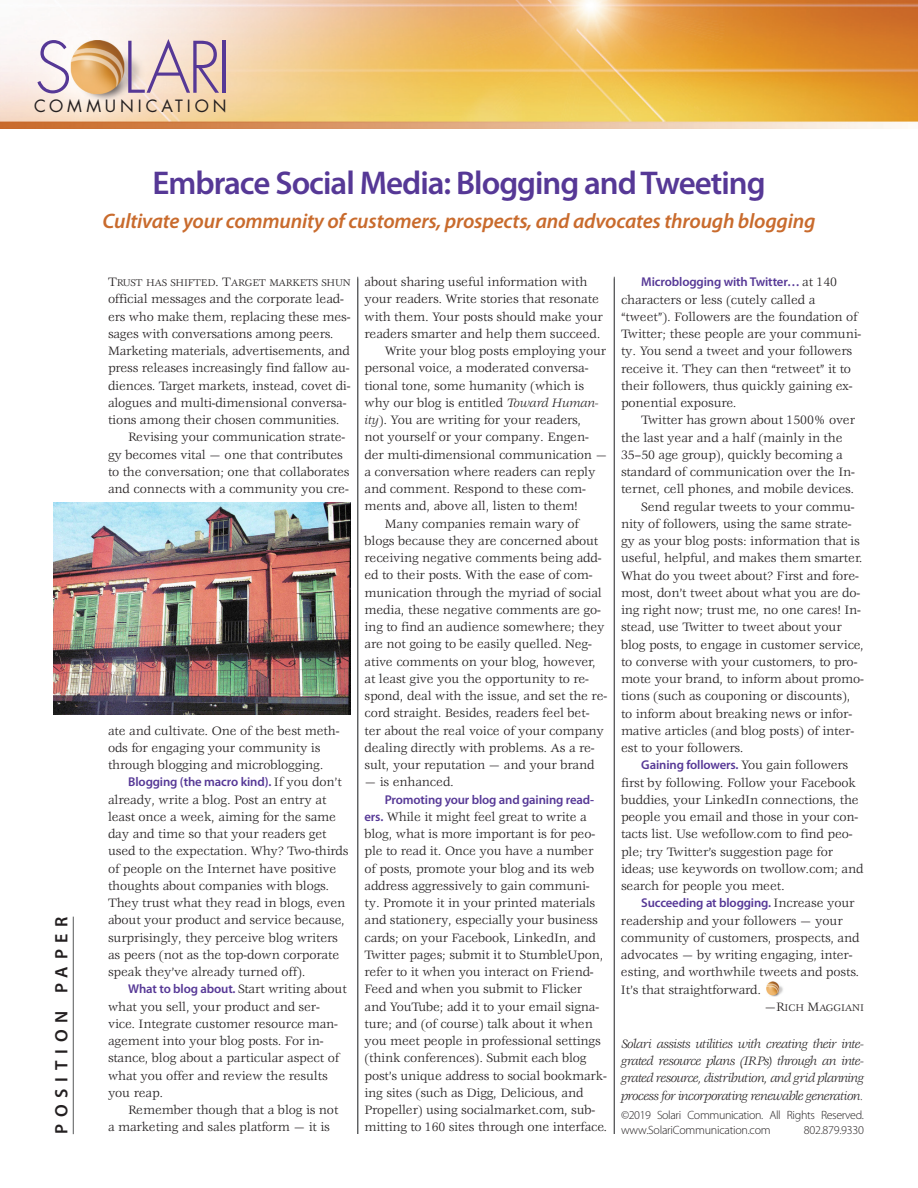
<style>
.page{position:relative;width:918px;height:1188px;background:#fff}
.page>*{position:absolute;margin:0;border:0;box-sizing:border-box;transform-origin:0 0}
.t1{font:300 69px "Futura";color:#563896}
.heading{font:600 33px "Myriad Pro";letter-spacing:-.03em;color:#563896}
.subheading{font:italic 600 21px "Myriad Pro";letter-spacing:-.01em;color:#c96b2d}
.t2{font:600 18px "Myriad Pro";letter-spacing:.38em;color:#231f20}
.t3{font:16.5px "Futura";letter-spacing:.24em;color:#231f20}
.body_text{font:13.35px/17.2px "Veljovic";letter-spacing:-.01em;color:#231f20}
.First_paragraph{font:13.35px/17.2px "Veljovic";letter-spacing:-.015em;color:#231f20}
.t4{font:italic 13.35px/17.2px "Veljovic";letter-spacing:-.04em;color:#231f20;text-align:justify}
.body_text-2{font:600 12.75px "Myriad Pro";letter-spacing:-.01em;color:#563896}
.t5{font:300 12px/15px "Myriad Pro";letter-spacing:-.03em;color:#231f20}
.First_paragraph-2{font:10.65px "Veljovic Book SC800";letter-spacing:-.02em;color:#231f20}
.attribute{font:10.65px "Veljovic Book SC800";letter-spacing:-.015em;color:#231f20}
.s1{font-size:13.35px}
.s2{font-family:"Veljovic";font-weight:400;font-size:13.35px;color:#231f20}
.s3{font-family:"Myriad Pro";font-weight:600;font-size:12.75px;color:#563896}
.s4{font-style:italic}
</style>
<div class="page">
<hr style="left:73px;top:917px;width:1px;height:217px;background:#57585a">
<hr style="left:357px;top:277px;width:1px;height:857px;background:#57585a">
<hr style="left:614px;top:277px;width:1px;height:857px;background:#57585a">
<img style="left:766px;top:982px;width:17px;height:15px">
<img style="left:53px;top:502px;width:298px;height:212px">
<img style="left:0;top:0;width:918px;height:128px">
<p class="t1" style="left:34px;top:23px;width:199px">S LARI</p>
<p class="t3" style="left:34px;top:94px;width:194px">COMMUNICATION</p>
<h3 class="t2" style="left:51px;top:1134px;width:219px;rotate:-90deg">POSITION PAPER</h3>
<p class="heading" style="left:152px;top:164px;width:615px">Embrace Social Media: Blogging and Tweeting</p>
<p class="subheading" style="left:103px;top:209px;width:714px">Cultivate your community of customers, prospects, and advocates through blogging</p>
<p class="First_paragraph-2" style="left:108px;top:277px;width:244px"><span class="s1">T</span>RUST HAS SHIFTED<span class="s1">. T</span>ARGET MARKETS SHUN</p>
<p class="First_paragraph" style="left:108px;top:291px;width:244px">official messages and the corporate lead&shy;ers who make them, replacing these mes&shy;sages with conversations among peers.<br>Marketing materials, advertisements, and press releases increasingly find fallow au&shy;diences. Target markets, instead, covet di&shy;alogues and multi-dimensional conversa&shy;tions among their chosen communities.</p>
<p class="body_text" style="left:108px;top:429px;width:243px;text-indent:20px">Revising your communication strate&shy;gy becomes vital — one that contributes to the conversation; one that collaborates and connects with a community you cre-</p>
<p class="body_text" style="left:108px;top:723px;width:233px">ate and cultivate. One of the best meth&shy;ods for engaging your community is through blogging and microblogging.</p>
<p class="body_text-2" style="left:128px;top:775px;width:215px">Blogging (the macro kind). <span class="s2">If you don’t</span></p>
<p class="body_text" style="left:108px;top:792px;width:242px">already, write a blog. Post an entry at least once a week, aiming for the same day and time so that your readers get used to the expectation. Why? Two-thirds of people on the Internet have positive thoughts about companies with blogs.<br>They trust what they read in blogs, even about your product and service because, surprisingly, they perceive blog writers as peers (not as the top-down corporate speak they’ve already turned off).</p>
<p class="body_text" style="left:108px;top:981px;width:240px;text-indent:20px"><span class="s3">What to blog about.</span> Start writing about what you sell, your product and ser&shy;vice. Integrate customer resource man&shy;agement into your blog posts. For in&shy;stance, blog about a particular aspect of what you offer and review the results you reap.</p>
<p class="body_text" style="left:108px;top:1102px;width:232px;text-indent:20px">Remember though that a blog is not a marketing and sales platform — it is</p>
<p class="body_text" style="left:364px;top:274px;width:240px">about sharing useful information with your readers. Write stories that resonate with them. Your posts should make your readers smarter and help them succeed.</p>
<p class="body_text" style="left:364px;top:343px;width:244px;text-indent:20px">Write your blog posts employing your personal voice, a moderated conversa&shy;tional tone, some humanity (which is why our blog is entitled <span class="s4">Toward Human&shy;ity</span>). You are writing for your readers,<br>not yourself or your company. Engen&shy;der multi-dimensional communication — a conversation where readers can reply and comment. Respond to these com&shy;ments and, above all, listen to them!</p>
<p class="body_text" style="left:364px;top:516px;width:244px;text-indent:20px">Many companies remain wary of blogs because they are concerned about receiving negative comments being add&shy;ed to their posts. With the ease of com&shy;munication through the myriad of social media, these negative comments are go&shy;ing to find an audience somewhere; they are not going to be easily quelled. Neg&shy;ative comments on your blog, however, at least give you the opportunity to re&shy;spond, deal with the issue, and set the re&shy;cord straight. Besides, readers feel bet&shy;ter about the real voice of your company dealing directly with problems. As a re&shy;sult, your reputation — and your brand</p>
<p class="body_text" style="left:364px;top:774px;width:91px">— is enhanced.</p>
<p class="body_text-2" style="left:385px;top:792px;width:211px">Promoting your blog and gaining read-</p>
<p class="body_text" style="left:364px;top:809px;width:244px"><span class="s3">ers.</span> While it might feel great to write a blog, what is more important is for peo&shy;ple to read it. Once you have a number of posts, promote your blog and its web address aggressively to gain communi&shy;ty. Promote it in your printed materials and stationery, especially your business cards; on your Facebook, LinkedIn, and Twitter pages; submit it to StumbleUpon, refer to it when you interact on Friend-Feed and when you submit to Flicker and YouTube; add it to your email signa&shy;ture; and (of course) talk about it when you meet people in professional settings (think conferences). Submit each blog post’s unique address to social bookmark&shy;ing sites (such as Digg, Delicious, and Propeller) using socialmarket.com, sub&shy;mitting to 160 sites through one interface.</p>
<p class="body_text-2" style="left:641px;top:275px;width:197px">Microblogging with Twitter… <span class="s2">at 140</span></p>
<p class="body_text" style="left:621px;top:291px;width:242px">characters or less (cutely called a “tweet”). Followers are the foundation of Twitter; these people are your communi&shy;ty. You send a tweet and your followers receive it. They can then “retweet” it to their followers, thus quickly gaining ex&shy;ponential exposure.</p>
<p class="body_text" style="left:621px;top:412px;width:236px;text-indent:20px">Twitter has grown about 1500% over the last year and a half (mainly in the 35–50 age group), quickly becoming a standard of communication over the In&shy;ternet, cell phones, and mobile devices.</p>
<p class="body_text" style="left:621px;top:498px;width:245px;text-indent:20px">Send regular tweets to your commu&shy;nity of followers, using the same strate&shy;gy as your blog posts: information that is useful, helpful, and makes them smarter.<br>What do you tweet about? First and fore&shy;most, don’t tweet about what you are do&shy;ing right now; trust me, no one cares! In&shy;stead, use Twitter to tweet about your blog posts, to engage in customer service, to converse with your customers, to pro&shy;mote your brand, to inform about promo&shy;tions (such as couponing or discounts), to inform about breaking news or infor&shy;mative articles (and blog posts) of inter&shy;est to your followers.</p>
<p class="body_text-2" style="left:641px;top:758px;width:209px">Gaining followers. <span class="s2">You gain followers</span></p>
<p class="body_text" style="left:621px;top:774px;width:244px">first by following. Follow your Facebook buddies, your LinkedIn connections, the people you email and those in your con&shy;tacts list. Use wefollow.com to find peo&shy;ple; try Twitter’s suggestion page for ideas; use keywords on twollow.com; and search for people you meet.</p>
<p class="body_text-2" style="left:641px;top:896px;width:215px">Succeeding at blogging. <span class="s2">Increase your</span></p>
<p class="body_text" style="left:621px;top:912px;width:240px">readership and your followers — your community of customers, prospects, and advocates — by writing engaging, inter&shy;esting, and worthwhile tweets and posts.<br>It’s that straightforward.</p>
<p class="attribute" style="left:764px;top:1002px;width:101px"><span class="s1">—R</span>ICH <span class="s1">M</span>AGGIANI</p>
<p class="t4" style="left:621px;top:1036px;width:244px">Solari assists utilities with creating their inte&shy;grated resource plans (IRPs) through an inte&shy;grated resource, distribution, and grid planning process for incorporating renewable generation.</p>
<p class="t5" style="left:621px;top:1108px;width:244px">©2019 Solari Communication. All Rights Reserved. www.SolariCommunication.com</p>
<p class="t5" style="left:804px;top:1123px;width:62px">802.879.9330</p>
</div>
